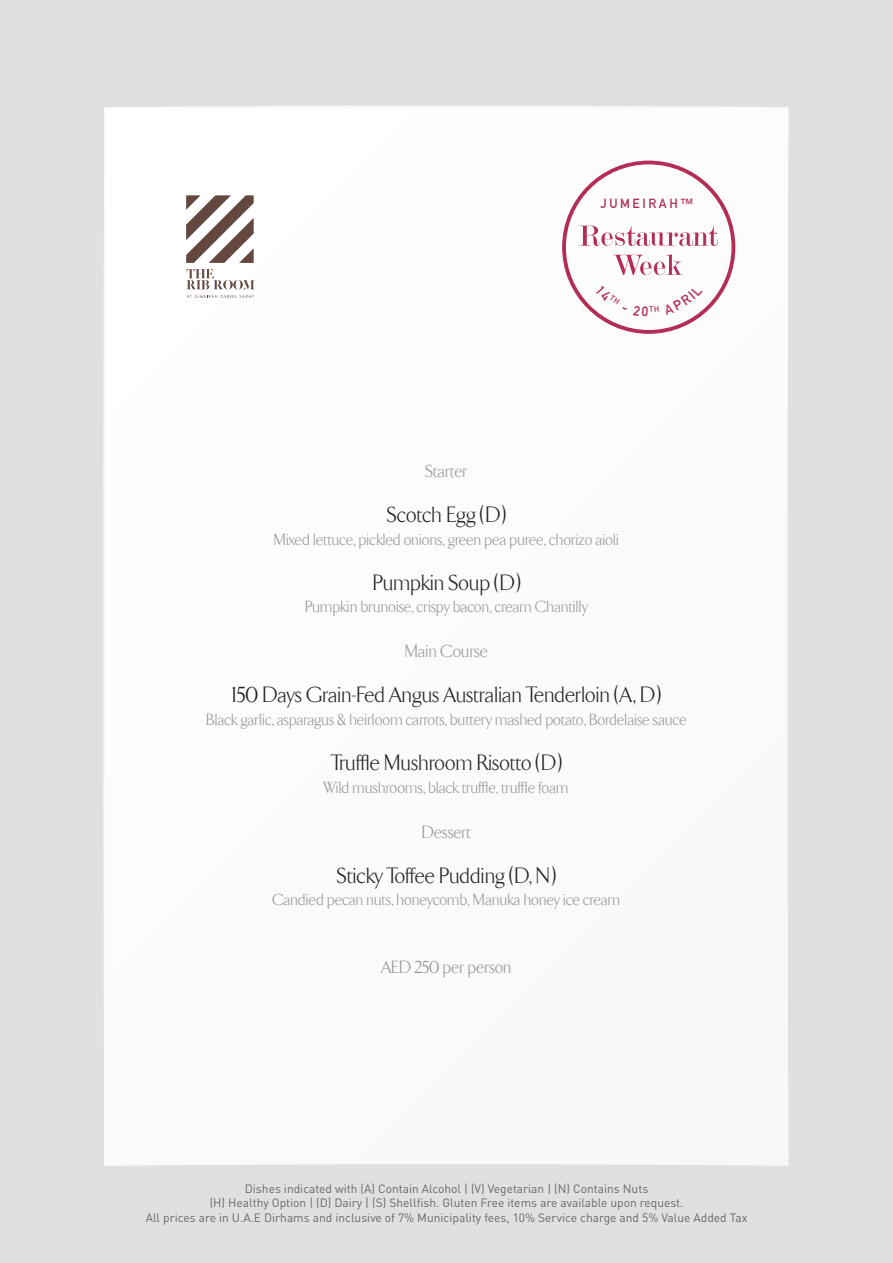
<style>
.page{position:relative;width:893px;height:1263px;background:#e0e0df}
.page>*{position:absolute;margin:0;border:0;box-sizing:border-box;transform-origin:0 0}
.t1{font:300 22.5px "TF Arrow";color:#231f20}
.t2{font:300 18px "TF Arrow";color:#939598}
.t3{font:300 16.5px "TF Arrow";color:#939598}
.t4{font:700 12.9px "DIN Alternate";letter-spacing:.2em;color:#b42d55}
.t5{font:12px/14.4px "DIN Pro";color:#686866;text-align:center}
</style>
<div class="page">
<div style="left:104px;top:107px;width:685px;height:1059px;background:#fbfbfc"></div>
<svg style="left:186px;top:195px;width:68px;height:68px"></svg>
<svg style="left:186px;top:269px;width:68px;height:20px"></svg>
<svg style="left:187px;top:295px;width:67px;height:3px"></svg>
<svg style="left:562px;top:161px;width:173px;height:173px"></svg>
<p class="t4" style="left:601px;top:193px;width:94px">JUMEIRAH™</p>
<p class="t2" style="left:425px;top:462px;width:44px">Starter</p>
<h1 class="t1" style="left:387px;top:504px;width:120px">Scotch Egg (D)</h1>
<p class="t3" style="left:274px;top:531px;width:347px">Mixed lettuce, pickled onions, green pea puree, chorizo aioli</p>
<h1 class="t1" style="left:373px;top:571px;width:149px">Pumpkin Soup (D)</h1>
<p class="t3" style="left:305px;top:599px;width:284px">Pumpkin brunoise, crispy bacon, cream Chantilly</p>
<p class="t2" style="left:405px;top:642px;width:85px">Main Course</p>
<h1 class="t1" style="left:232px;top:684px;width:430px">150 Days Grain-Fed Angus Australian Tenderloin (A, D)</h1>
<p class="t3" style="left:206px;top:711px;width:482px">Black garlic, asparagus &amp; heirloom carrots, buttery mashed potato, Bordelaise sauce</p>
<h1 class="t1" style="left:331px;top:751px;width:232px">Truffle Mushroom Risotto (D)</h1>
<p class="t3" style="left:324px;top:779px;width:246px">Wild mushrooms, black truffle, truffle foam</p>
<p class="t2" style="left:422px;top:822px;width:51px">Dessert</p>
<h1 class="t1" style="left:337px;top:864px;width:220px">Sticky Toffee Pudding (D, N)</h1>
<p class="t3" style="left:273px;top:891px;width:349px">Candied pecan nuts, honeycomb, Manuka honey ice cream</p>
<p class="t2" style="left:381px;top:957px;width:132px">AED 250 per person</p>
<p class="t5" style="left:146px;top:1181px;width:603px">Dishes indicated with (A) Contain Alcohol | (V) Vegetarian | (N) Contains Nuts<br>(H) Healthy Option | (D) Dairy | (S) Shellfish. Gluten Free items are available upon request.<br>All prices are in U.A.E Dirhams and inclusive of 7% Municipality fees, 10% Service charge and 5% Value Added Tax</p>
</div>
